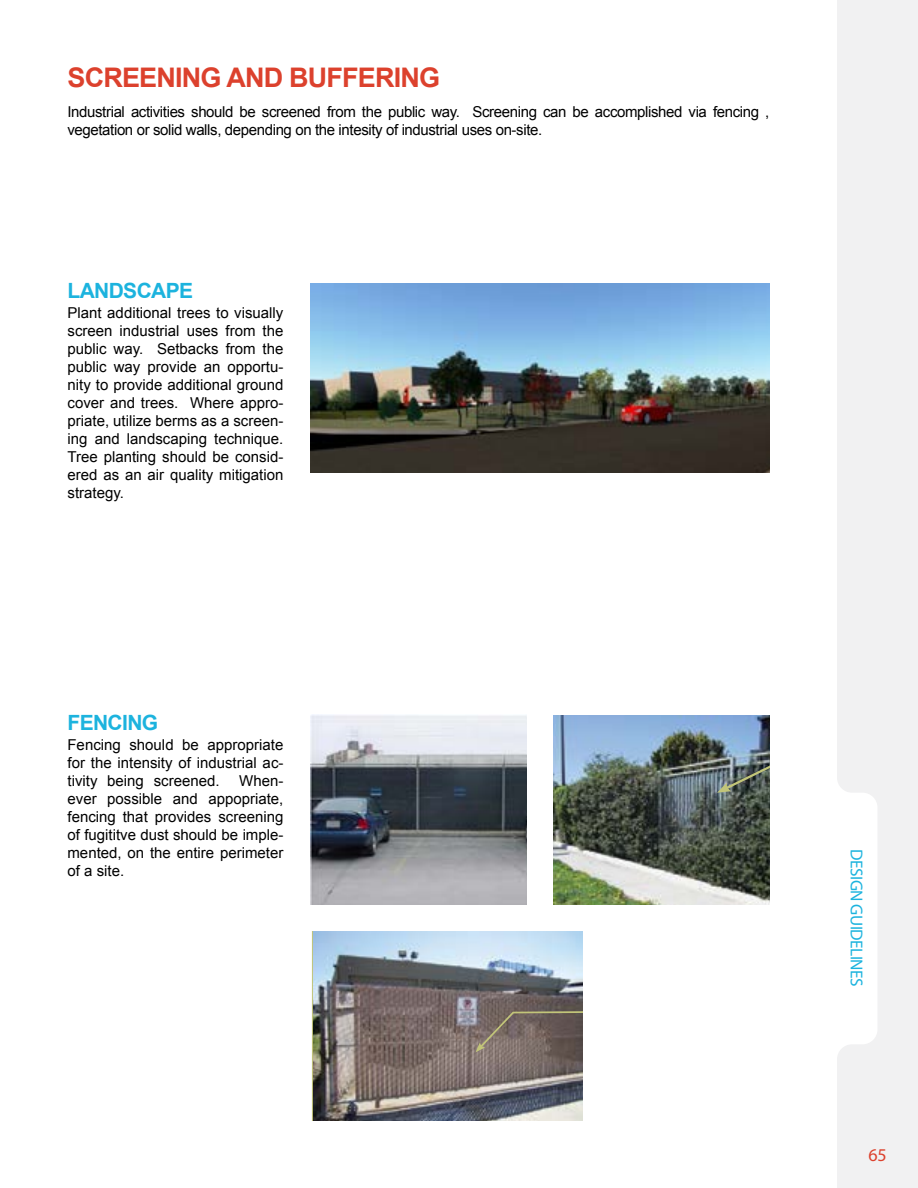
<style>
.page{position:relative;width:918px;height:1188px;background:#fff}
.page>*{position:absolute;margin:0;border:0;box-sizing:border-box;transform-origin:0 0}
.t1{font:700 27px "Arial";letter-spacing:-.03em;color:#dc412d}
.t2{font:700 21px "Arial";letter-spacing:-.03em;color:#1cb3de}
.t3{font:18px "Myriad Pro";color:#dc412d}
.t4{font:17.25px "Myriad Pro";letter-spacing:-.03em;color:#1cb3de}
.t5{font:15px/18px "Arial";letter-spacing:-.025em;color:#000;text-align:justify}
</style>
<div class="page">
<svg style="left:837px;top:0;width:81px;height:1188px;fill:#f1f1f2"></svg>
<img style="left:310px;top:714px;width:216px;height:190px">
<img style="left:310px;top:284px;width:460px;height:188px">
<img style="left:554px;top:716px;width:216px;height:188px">
<img style="left:312px;top:932px;width:271px;height:188px">
<svg style="left:476px;top:1010px;width:107px;height:42px;background:#746760"></svg>
<h1 class="t1" style="left:68px;top:60px;width:374px">SCREENING AND BUFFERING</h1>
<p class="t5" style="left:68px;top:103px;width:703px">Industrial activities should be screened from the public way. Screening can be accomplished via fencing , vegetation or solid walls, depending on the intesity of industrial uses on-site.</p>
<h2 class="t2" style="left:68px;top:277px;width:127px">LANDSCAPE</h2>
<p class="t5" style="left:68px;top:304px;width:217px">Plant additional trees to visually screen industrial uses from the public way. Setbacks from the public way provide an opportu&shy;nity to provide additional ground cover and trees. Where appro&shy;priate, utilize berms as a screen&shy;ing and landscaping technique.<br>Tree planting should be consid&shy;ered as an air quality mitigation strategy.</p>
<h2 class="t2" style="left:68px;top:709px;width:92px">FENCING</h2>
<p class="t5" style="left:68px;top:736px;width:217px">Fencing should be appropriate for the intensity of industrial ac&shy;tivity being screened.</p>
<p class="t5" style="left:68px;top:772px;width:217px;text-indent:172px">When&shy;ever possible and appopriate, fencing that provides screening of fugititve dust should be imple&shy;mented, on the entire perimeter of a site.</p>
<p class="t4" style="left:867px;top:849px;width:139px;rotate:90deg">DESIGN GUIDELINES</p>
<p class="t3" style="left:868px;top:1144px;width:20px">65</p>
</div>
